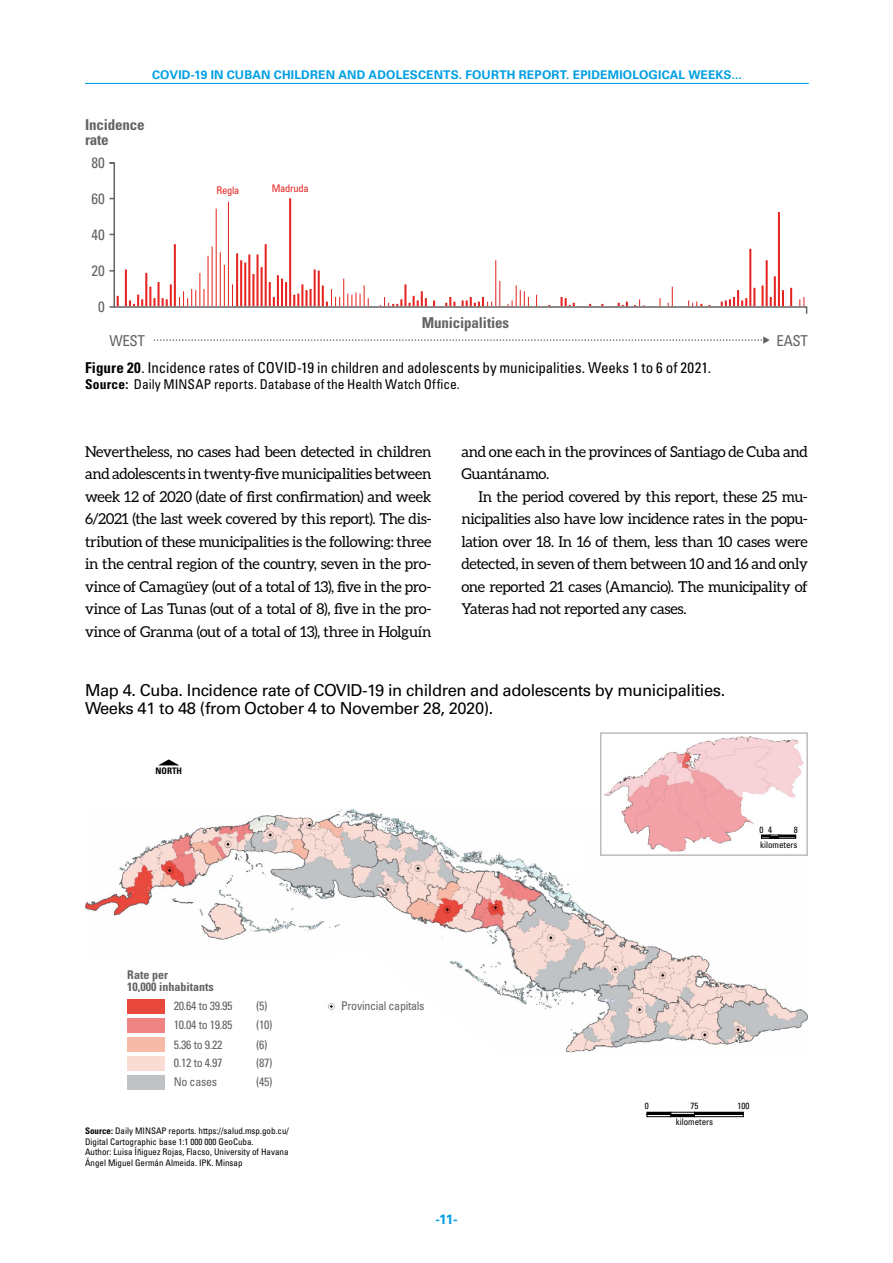
<style>
.page{position:relative;width:893px;height:1263px;background:#fff}
.page>*{position:absolute;margin:0;border:0;box-sizing:border-box;transform-origin:0 0}
.t1{font:16.5px/18px "Univers LT Pro 55 Roman";letter-spacing:-.025em;color:#000}
.Primer_Párrafo{font:15px/22.5px "Aleo";letter-spacing:-.015em;color:#000;text-align:justify}
.Cuerpo_de_texto{font:15px/22.5px "Aleo";letter-spacing:-.02em;color:#000;text-align:justify}
.Figuras_nombre{font:condensed 15px "Univers LT Std";letter-spacing:-.005em;color:#000}
.t2{font:700 condensed 15px/15px "Univers";letter-spacing:-.01em;color:#646363}
.t3{font:condensed 15px "Univers LT Std";letter-spacing:-.025em;color:#646363}
.Figuras_fuente{font:condensed 13.5px "Univers LT Std";color:#000}
.t4{font:700 13.5px "Univers LT Pro 65";color:#009fe3}
.t5{font:condensed 12px/20px "Univers LT Std";letter-spacing:-.025em;color:#646363}
.t6{font:700 12px "Univers LT Pro 65";letter-spacing:.015em;color:#009fe3}
.t7{font:700 condensed 12px/12px "Univers";color:#646363}
.t8{font:condensed 10.5px "Univers LT Std";letter-spacing:-.025em;color:#e52421}
.t9{font:condensed 9px/10.5px "Univers LT Std";color:#000}
.t10{font:condensed 9px/14.7px "Univers";color:#000}
.t11{font:700 condensed 9px "Univers";color:#000}
.s1{font-weight:700}
</style>
<div class="page">
<hr style="left:85px;top:83px;width:724px;height:1px;background:#009fe3">
<svg style="left:109px;top:162px;width:699px;height:152px"></svg>
<svg style="left:154px;top:336px;width:616px;height:8px"></svg>
<img style="left:85px;top:809px;width:723px;height:243px">
<div style="left:127px;top:999px;width:38px;height:14px;background:#e9493d"></div>
<div style="left:127px;top:1018px;width:38px;height:14px;background:#f08484"></div>
<div style="left:127px;top:1037px;width:38px;height:15px;background:#f7baa6"></div>
<div style="left:127px;top:1056px;width:38px;height:14px;background:#f9dcd4"></div>
<div style="left:127px;top:1075px;width:38px;height:14px;background:#c0c3c5"></div>
<div style="left:556px;top:841px;width:31px;height:35px;background:#fff"></div>
<svg style="left:600px;top:732px;width:208px;height:124px"></svg>
<svg style="left:159px;top:759px;width:20px;height:6px"></svg>
<div style="left:647px;top:1112px;width:24px;height:3px;border:1px solid #000"></div>
<div style="left:647px;top:1114px;width:24px;height:3px;border:1px solid #000"></div>
<div style="left:694px;top:1112px;width:49px;height:3px;border:1px solid #000"></div>
<div style="left:694px;top:1114px;width:49px;height:3px;border:1px solid #000"></div>
<div style="left:670px;top:1114px;width:25px;height:3px;border:1px solid #000"></div>
<hr style="left:671px;top:1114px;width:23px;height:3px;background:#000">
<img style="left:324px;top:1000px;width:14px;height:12px">
<p class="t6" style="left:152px;top:67px;width:591px">COVID-19 IN CUBAN CHILDREN AND ADOLESCENTS. FOURTH REPORT. EPIDEMIOLOGICAL WEEKS...</p>
<p class="t2" style="left:85px;top:117px;width:61px">Incidence rate</p>
<p class="t3" style="left:92px;top:153px;width:15px">80</p>
<p class="t3" style="left:92px;top:189px;width:15px">60</p>
<p class="t3" style="left:92px;top:225px;width:15px">40</p>
<p class="t3" style="left:92px;top:261px;width:15px">20</p>
<p class="t3" style="left:98px;top:297px;width:8px">0</p>
<p class="t8" style="left:216px;top:184px;width:24px">Regla</p>
<p class="t8" style="left:272px;top:182px;width:38px">Madruda</p>
<p class="t2" style="left:422px;top:315px;width:89px">Municipalities</p>
<p class="t3" style="left:109px;top:331px;width:37px">WEST</p>
<p class="t3" style="left:777px;top:331px;width:33px">EAST</p>
<p class="Figuras_nombre" style="left:85px;top:358px;width:627px"><span class="s1">Figure 20</span>. Incidence rates of COVID-19 in children and adolescents by municipalities. Weeks 1 to 6 of 2021.</p>
<p class="Figuras_fuente" style="left:85px;top:376px;width:376px"><span class="s1">Source:</span> Daily MINSAP reports. Database of the Health Watch Office.</p>
<p class="Primer_Párrafo" style="left:85px;top:440px;width:348px">Nevertheless, no cases had been detected in children and adolescents in twenty-five municipalities between week 12 of 2020 (date of first confirmation) and week 6/2021 (the last week covered by this report). The dis&shy;tribution of these municipalities is the following: three in the central region of the country, seven in the pro&shy;vince of Camagüey (out of a total of 13), five in the pro&shy;vince of Las Tunas (out of a total of 8), five in the pro&shy;vince of Granma (out of a total of 13), three in Holguín</p>
<p class="Primer_Párrafo" style="left:461px;top:440px;width:348px">and one each in the provinces of Santiago de Cuba and<br>Guantánamo.</p>
<p class="Cuerpo_de_texto" style="left:461px;top:485px;width:348px;text-indent:17px">In the period covered by this report, these 25 mu&shy;nicipalities also have low incidence rates in the popu&shy;lation over 18. In 16 of them, less than 10 cases were detected, in seven of them between 10 and 16 and only one reported 21 cases (Amancio). The municipality of Yateras had not reported any cases.</p>
<p class="t1" style="left:85px;top:681px;width:642px">Map 4. Cuba. Incidence rate of COVID-19 in children and adolescents by municipalities.<br>Weeks 41 to 48 (from October 4 to November 28, 2020).</p>
<p class="t11" style="left:156px;top:765px;width:28px">NORTH</p>
<p class="t7" style="left:127px;top:969px;width:88px">Rate per<br>10,000 inhabitants</p>
<p class="t5" style="left:174px;top:995px;width:60px">20.64 to 39.95</p>
<p class="t5" style="left:256px;top:995px;width:13px">(5)</p>
<p class="t5" style="left:341px;top:995px;width:85px">Provincial capitals</p>
<p class="t5" style="left:256px;top:1014px;width:18px">(10) (6)</p>
<p class="t5" style="left:256px;top:1053px;width:18px;line-height:18.6px">(87) (45)</p>
<p class="t5" style="left:174px;top:1014px;width:60px">10.04 to 19.85<br>5.36 to 9.22</p>
<p class="t5" style="left:174px;top:1053px;width:50px;line-height:18.6px">0.12 to 4.97<br>No cases</p>
<p class="t9" style="left:85px;top:1126px;width:205px"><span class="s1">Source:</span> Daily MINSAP reports. https://salud.msp.gob.cu/ Digital Cartographic base 1:1 000 000 GeoCuba.<br>Author: Luisa Íñiguez Rojas, Flacso, University of Havana Ángel Miguel Germán Almeida. IPK. Minsap</p>
<p class="t4" style="left:435px;top:1211px;width:24px">-11-</p>
<p class="t10" style="left:759px;top:822px;width:40px">0 4 kilometers</p>
<p class="t10" style="left:794px;top:822px;width:5px">8</p>
<p class="t10" style="left:645px;top:1099px;width:5px">0</p>
<p class="t10" style="left:676px;top:1098px;width:39px;line-height:15.8px;text-align:center">75 kilometers</p>
<p class="t10" style="left:737px;top:1099px;width:13px">100</p>
</div>
